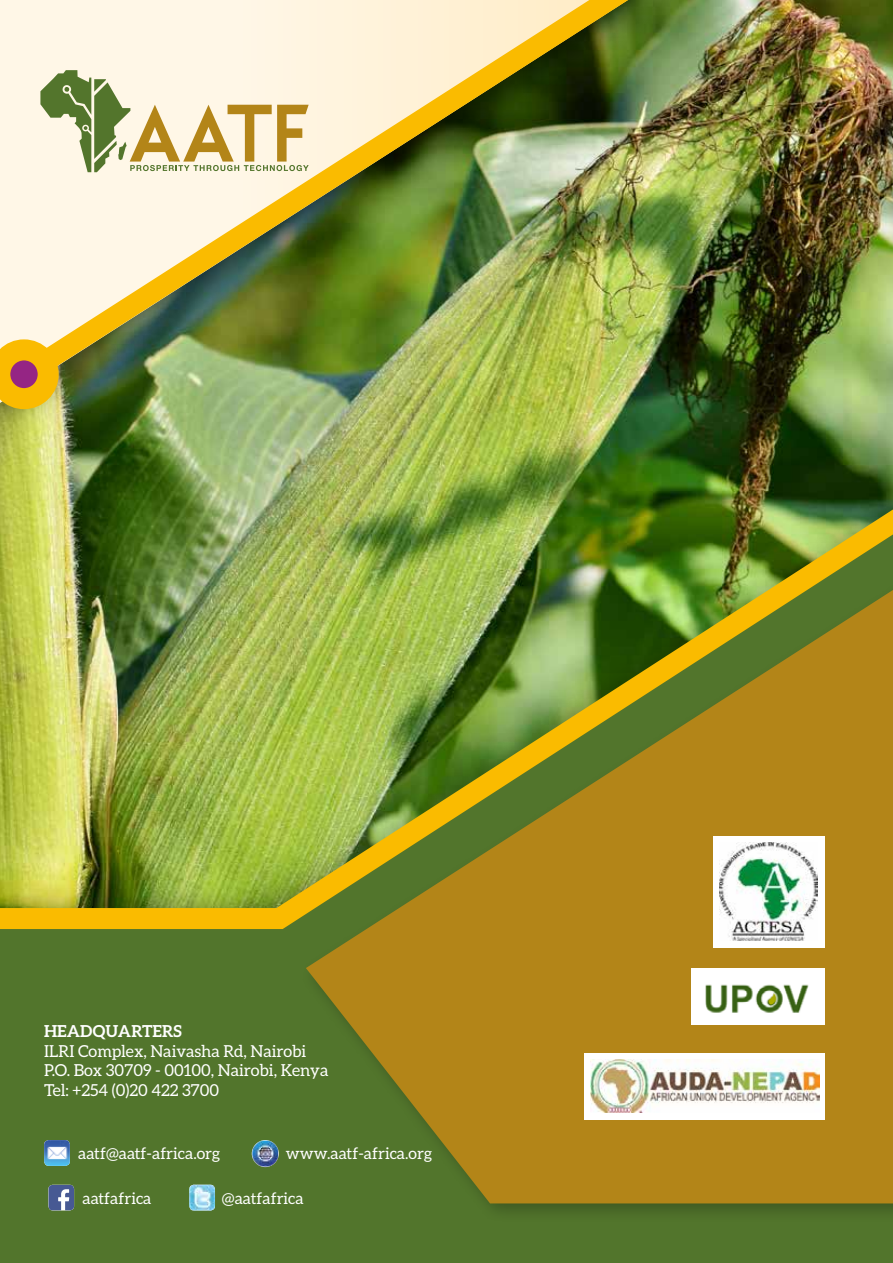
<style>
.page{position:relative;width:893px;height:1263px;background:#fff}
.page>*{position:absolute;margin:0;border:0;box-sizing:border-box;transform-origin:0 0}
.t1{font:16.5px/19.8px "Aleo";color:#fff}
.t2{font:700 16.5px "Aleo";color:#fff}
.t3{font:16.05px "Aleo";color:#fff}
</style>
<div class="page">
<img style="left:0;top:0;width:893px;height:473px">
<div style="left:0;top:0;width:687px;height:450px;background:#000;opacity:.75"></div>
<div style="left:0;top:939px;width:893px;height:324px;background:#52752c"></div>
<div style="left:300px;top:573px;width:593px;height:651px;background:#000;opacity:.24"></div>
<svg style="left:306px;top:939px;width:587px;height:264px;background:#a2821c"></svg>
<img style="left:0;top:0;width:700px;height:403px">
<svg style="left:0;top:339px;width:59px;height:70px;background:#e7a928"></svg>
<img style="left:0;top:473px;width:893px;height:466px">
<svg style="left:48px;top:1185px;width:26px;height:25px"></svg>
<img style="left:189px;top:1185px;width:26px;height:25px">
<svg style="left:252px;top:1140px;width:27px;height:27px"></svg>
<img style="left:252px;top:1141px;width:26px;height:25px">
<img style="left:44px;top:1140px;width:26px;height:26px">
<img style="left:692px;top:969px;width:133px;height:56px">
<div style="left:584px;top:1053px;width:241px;height:66px;background:#fff"></div>
<img style="left:590px;top:1060px;width:229px;height:52px">
<div style="left:713px;top:836px;width:112px;height:111px;background:#fff"></div>
<img style="left:719px;top:842px;width:99px;height:99px">
<p class="t2" style="left:44px;top:1021px;width:139px">HEADQUARTERS</p>
<p class="t1" style="left:44px;top:1041px;width:286px">ILRI Complex, Naivasha Rd, Nairobi<br>P.O. Box 30709 - 00100, Nairobi, Kenya<br>Tel: +254 (0)20 422 3700</p>
<p class="t3" style="left:78px;top:1144px;width:144px">aatf@aatf-africa.org</p>
<p class="t3" style="left:286px;top:1144px;width:148px">www.aatf-africa.org</p>
<p class="t3" style="left:222px;top:1189px;width:83px">@aatfafrica</p>
<p class="t3" style="left:82px;top:1189px;width:71px">aatfafrica</p>
</div>
